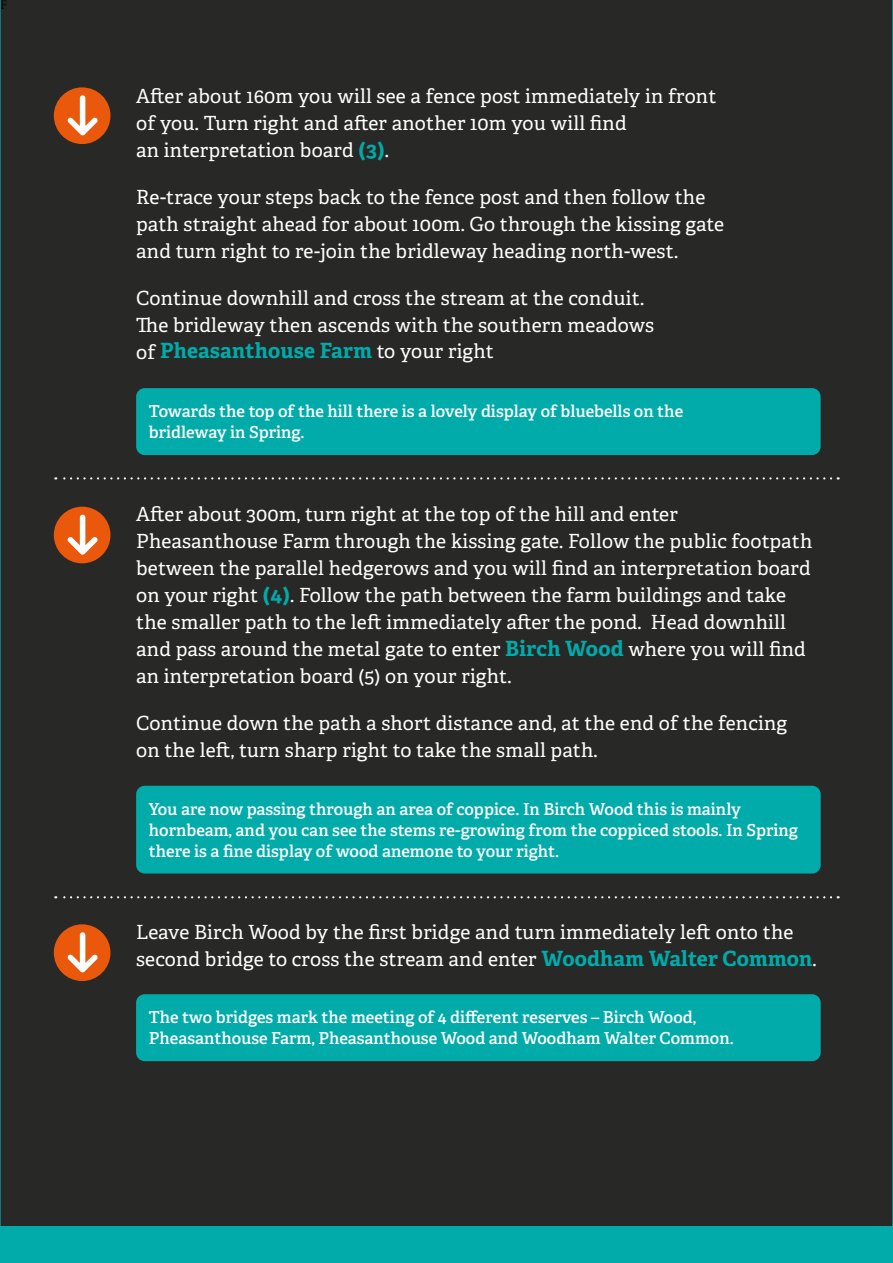
<style>
.page{position:relative;width:893px;height:1263px;background:#282827}
.page>*{position:absolute;margin:0;border:0;box-sizing:border-box;transform-origin:0 0}
.t1{font:700 21px "Adelle";letter-spacing:.01em;color:#00abaa}
.t2{font:19.5px/27px "Adelle";letter-spacing:.01em;color:#fff}
.t3{font:600 16.5px/21px "Adelle";color:#fff}
.t4{font:13.2px "Minion Pro";color:#000}
.s1{font-weight:700;font-size:21px;color:#00abaa}
.s2{font-weight:400;font-size:19.5px;color:#fff}
</style>
<div class="page">
<div style="left:0;top:1227px;width:893px;height:36px;background:#00abaa"></div>
<div style="left:136px;top:388px;width:685px;height:67px;background:#00abaa;border-radius:9px"></div>
<svg style="left:55px;top:477px;width:776px;height:2px"></svg>
<div style="left:136px;top:786px;width:685px;height:87px;background:#00abaa;border-radius:9px"></div>
<svg style="left:55px;top:896px;width:776px;height:2px"></svg>
<div style="left:136px;top:994px;width:685px;height:67px;background:#00abaa;border-radius:9px"></div>
<div style="left:54px;top:87px;width:56px;height:57px;background:#ea580c;border-radius:50%"></div>
<svg style="left:68px;top:95px;width:30px;height:40px"></svg>
<div style="left:54px;top:507px;width:56px;height:56px;background:#ea580c;border-radius:50%"></div>
<svg style="left:68px;top:515px;width:30px;height:40px"></svg>
<div style="left:54px;top:924px;width:56px;height:57px;background:#ea580c;border-radius:50%"></div>
<svg style="left:68px;top:932px;width:30px;height:40px"></svg>
<p class="t4" style="left:0;top:-4px;width:8px">F</p>
<p class="t2" style="left:136px;top:83px;width:582px">After about 160m you will see a fence post immediately in front of you. Turn right and after another 10m you will find<br>an interpretation board <span class="s1">(3)</span>.</p>
<p class="t2" style="left:136px;top:184px;width:589px">Re-trace your steps back to the fence post and then follow the path straight ahead for about 100m. Go through the kissing gate and turn right to re-join the bridleway heading north-west.</p>
<p class="t2" style="left:136px;top:284px;width:520px">Continue downhill and cross the stream at the conduit.<br>The bridleway then ascends with the southern meadows</p>
<p class="t1" style="left:136px;top:338px;width:359px"><span class="s2">of</span> Pheasanthouse Farm <span class="s2">to your right</span></p>
<p class="t3" style="left:149px;top:400px;width:536px">Towards the top of the hill there is a lovely display of bluebells on the bridleway in Spring.</p>
<p class="t2" style="left:136px;top:501px;width:678px">After about 300m, turn right at the top of the hill and enter Pheasanthouse Farm through the kissing gate. Follow the public footpath between the parallel hedgerows and you will find an interpretation board on your right <span class="s1">(4)</span>. Follow the path between the farm buildings and take the smaller path to the left immediately after the pond. Head downhill and pass around the metal gate to enter <span class="s1">Birch Wood</span> where you will find an interpretation board (5) on your right.</p>
<p class="t2" style="left:136px;top:710px;width:652px">Continue down the path a short distance and, at the end of the fencing on the left, turn sharp right to take the small path.</p>
<p class="t3" style="left:149px;top:798px;width:651px">You are now passing through an area of coppice. In Birch Wood this is mainly hornbeam, and you can see the stems re-growing from the coppiced stools. In Spring there is a fine display of wood anemone to your right.</p>
<p class="t2" style="left:136px;top:919px;width:682px">Leave Birch Wood by the first bridge and turn immediately left onto the second bridge to cross the stream and enter <span class="s1">Woodham Walter Common</span>.</p>
<p class="t3" style="left:149px;top:1006px;width:586px">The two bridges mark the meeting of 4 different reserves – Birch Wood,<br>Pheasanthouse Farm, Pheasanthouse Wood and Woodham Walter Common.</p>
</div>
